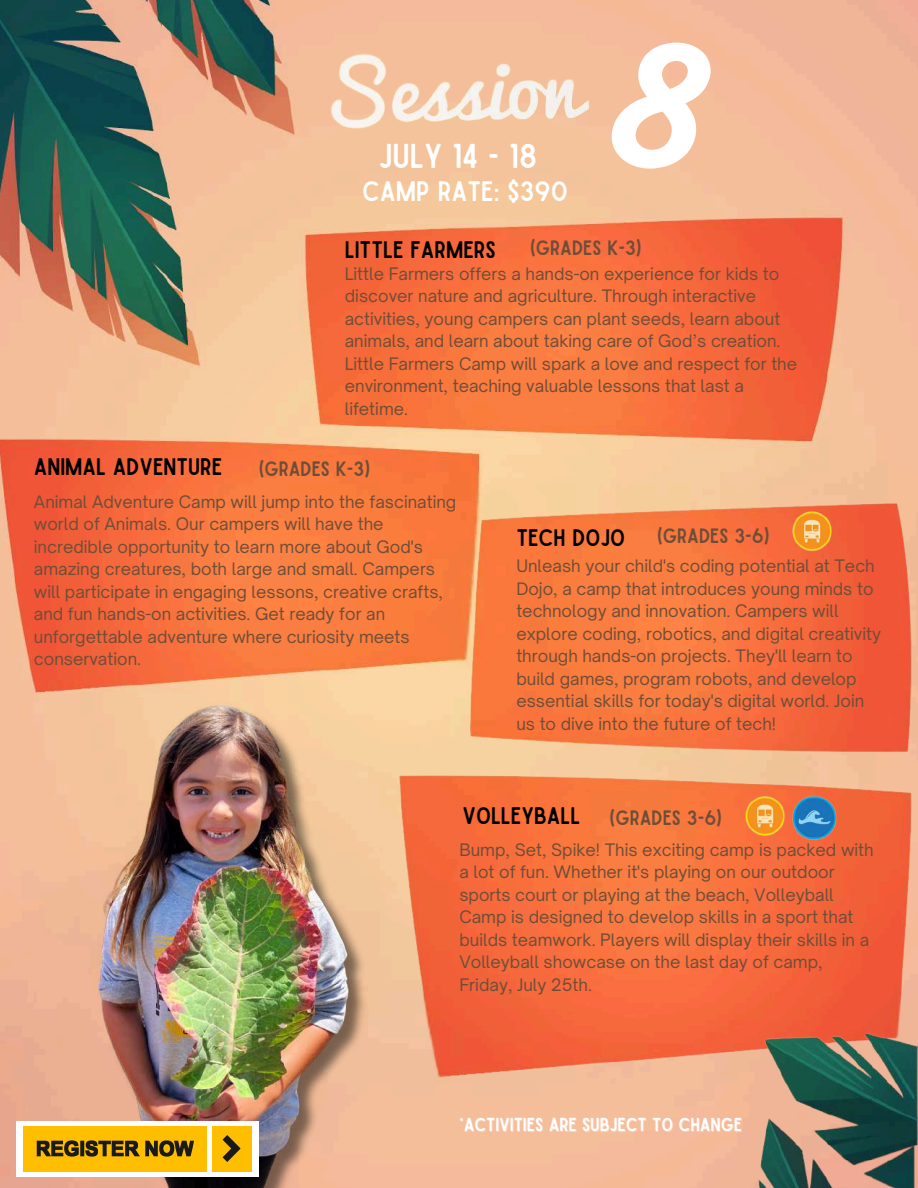
<style>
.page{position:relative;width:918px;height:1188px;background:#fff}
.page>*{position:absolute;margin:0;border:0;box-sizing:border-box;transform-origin:0 0}
.t1{font:144.45px "Bukhari Script";color:#fff}
.t2{font:33px "Sailors";color:#fff}
.t3{font:27px "Sailors";color:#fff}
.t4{font:22.95px "Sailors";color:#000}
.t5{font:19.95px "Sailors";color:#6e4e38}
.t6{font:18px "Sailors";color:#fff}
.t7{font:16.5px/22.5px "Open Sauce One";color:#6e4e38}
</style>
<div class="page">
<img style="left:0;top:0;width:918px;height:1188px">
<img style="left:328px;top:53px;width:262px;height:78px">
<img style="left:468px;top:772px;width:444px;height:306px">
<img style="left:756px;top:1032px;width:162px;height:156px">
<img style="left:468px;top:469px;width:444px;height:285px">
<img style="left:744px;top:796px;width:42px;height:40px">
<img style="left:0;top:609px;width:468px;height:579px">
<div style="left:16px;top:1121px;width:242px;height:55px;background:#fff"></div>
<div style="left:23px;top:1126px;width:184px;height:45px;background:#ffbe00"></div>
<div style="left:212px;top:1126px;width:39px;height:45px;background:#ffbe00"></div>
<svg style="left:223px;top:1135px;width:18px;height:27px"></svg>
<svg style="left:37px;top:1140px;width:157px;height:17px"></svg>
<img style="left:791px;top:795px;width:46px;height:46px">
<img style="left:791px;top:512px;width:42px;height:40px">
<h2 class="t2" style="left:378px;top:144px;width:160px">JULY 14 - 18</h2>
<h1 class="t1" style="left:610px;top:14px;width:95px">8</h1>
<h3 class="t4" style="left:34px;top:458px;width:190px">ANIMAL ADVENTURE</h3>
<h3 class="t3" style="left:362px;top:181px;width:207px">CAMP RATE: $390</h3>
<p class="t5" style="left:530px;top:240px;width:113px">(GRADES K-3)</p>
<h3 class="t4" style="left:345px;top:241px;width:152px">LITTLE FARMERS</h3>
<p class="t7" style="left:345px;top:262px;width:454px">Little Farmers offers a hands-on experience for kids to discover nature and agriculture. Through interactive activities, young campers can plant seeds, learn about animals, and learn about taking care of God’s creation.<br>Little Farmers Camp will spark a love and respect for the environment, teaching valuable lessons that last a lifetime.</p>
<p class="t5" style="left:259px;top:461px;width:113px">(GRADES K-3)</p>
<p class="t7" style="left:34px;top:490px;width:424px">Animal Adventure Camp will jump into the fascinating world of Animals. Our campers will have the incredible opportunity to learn more about God's amazing creatures, both large and small. Campers will participate in engaging lessons, creative crafts, and fun hands-on activities. Get ready for an unforgettable adventure where curiosity meets conservation.</p>
<h3 class="t4" style="left:516px;top:529px;width:110px">TECH DOJO</h3>
<p class="t5" style="left:657px;top:528px;width:114px">(GRADES 3-6)</p>
<p class="t7" style="left:516px;top:555px;width:366px">Unleash your child's coding potential at Tech Dojo, a camp that introduces young minds to technology and innovation. Campers will explore coding, robotics, and digital creativity through hands-on projects. They'll learn to build games, program robots, and develop essential skills for today's digital world. Join us to dive into the future of tech!</p>
<h3 class="t4" style="left:462px;top:807px;width:119px">VOLLEYBALL</h3>
<p class="t5" style="left:610px;top:811px;width:114px">(GRADES 3-6)</p>
<p class="t7" style="left:459px;top:838px;width:416px">Bump, Set, Spike! This exciting camp is packed with a lot of fun. Whether it's playing on our outdoor sports court or playing at the beach, Volleyball Camp is designed to develop skills in a sport that builds teamwork. Players will display their skills in a Volleyball showcase on the last day of camp, Friday, July 25th.</p>
<p class="t6" style="left:459px;top:1118px;width:284px">*ACTIVITIES ARE SUBJECT TO CHANGE</p>
</div>
